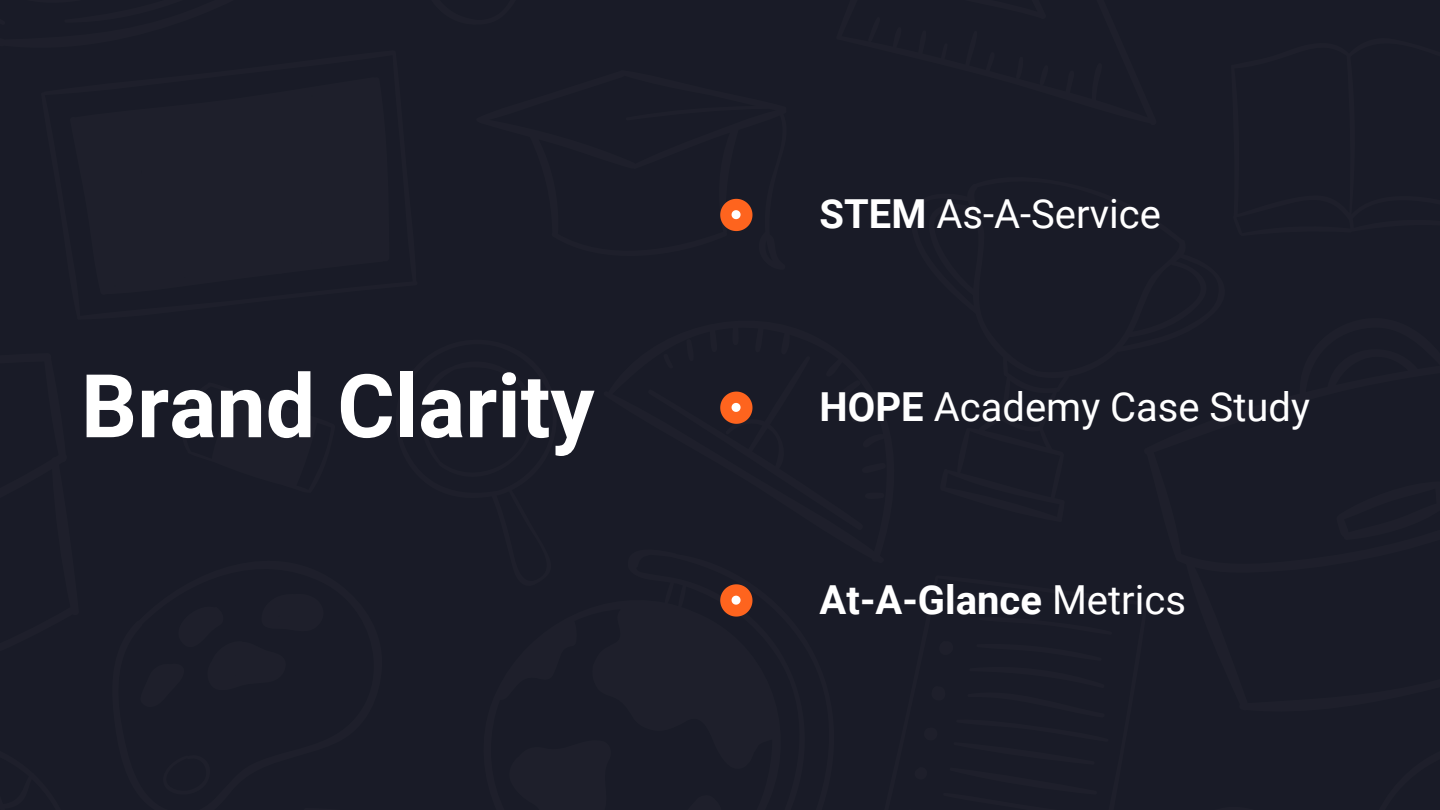
<style>
.page{position:relative;width:1440px;height:810px;background:#191b27}
.page>*{position:absolute;margin:0;border:0;box-sizing:border-box;transform-origin:0 0}
.t1{font:700 88px "Roboto";color:#fff}
.t2{font:40px "Roboto";color:#fff}
.t3{font:700 40px "Roboto";color:#fff}
.s1{font-weight:700}
.s2{font-weight:400}
</style>
<div class="page">
<svg style="left:720px;top:199px;width:32px;height:32px"></svg>
<svg style="left:720px;top:391px;width:33px;height:33px"></svg>
<svg style="left:720px;top:584px;width:32px;height:33px"></svg>
<p class="t1" style="left:81px;top:356px;width:515px">Brand Clarity</p>
<p class="t2" style="left:820px;top:191px;width:343px"><span class="s1">STEM</span> As-A-Service</p>
<p class="t2" style="left:820px;top:384px;width:492px"><span class="s1">HOPE</span> Academy Case Study</p>
<p class="t3" style="left:820px;top:577px;width:368px">At-A-Glance <span class="s2">Metrics</span></p>
</div>
